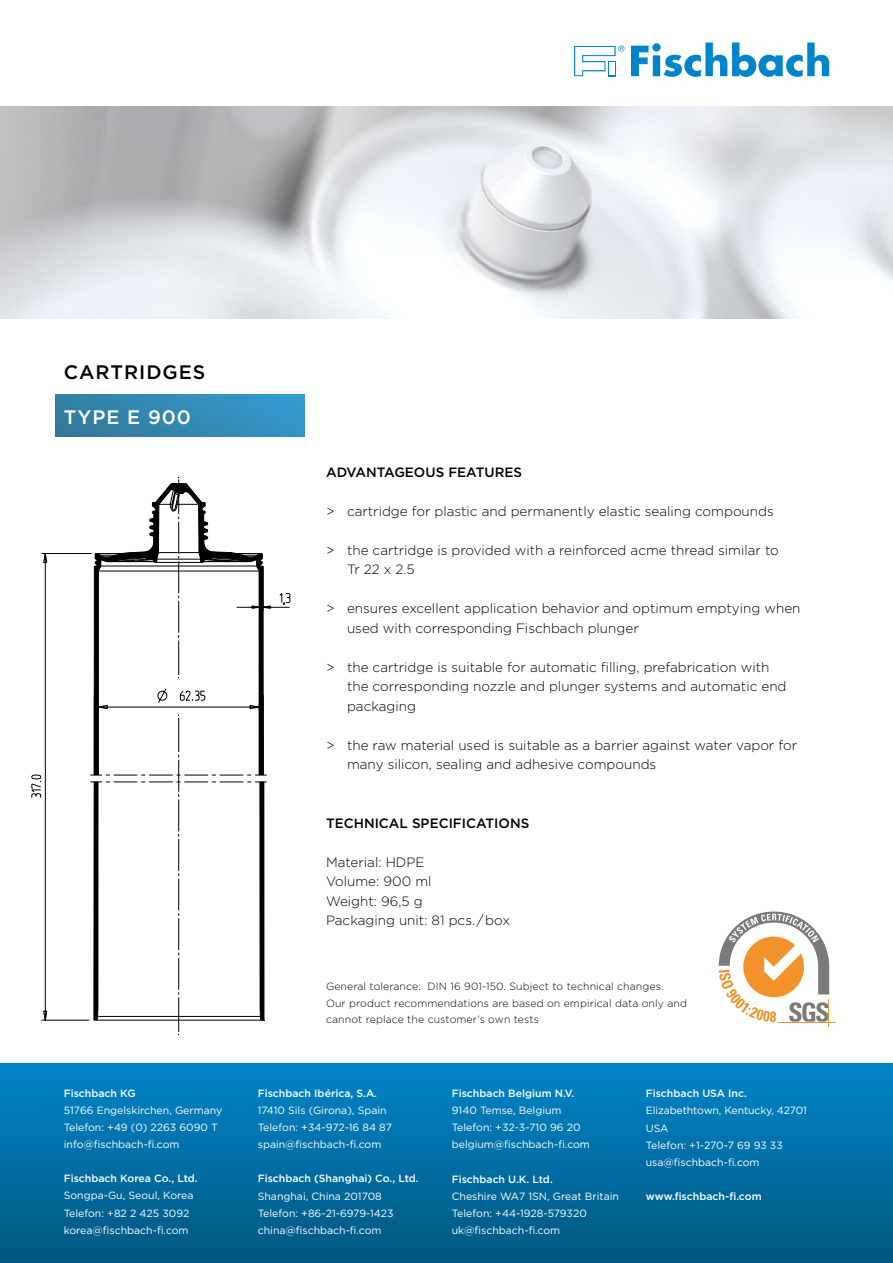
<style>
.page{position:relative;width:893px;height:1263px;background:#fff}
.page>*{position:absolute;margin:0;border:0;box-sizing:border-box;transform-origin:0 0}
.t1{font:500 19.5px "Gotham";letter-spacing:.05em;color:#000}
.t2{font:500 19.5px "Gotham";letter-spacing:.05em;color:#fff}
.t3{font:300 13.5px/19.5px "Gotham";color:#000}
.t4{font:500 13.5px "Gotham";color:#000}
.t5{font:10.5px/17px "Gotham";color:#fff}
.t6{font:500 10.5px "Gotham";color:#fff}
.t7{font:300 10.5px/16.5px "Gotham";letter-spacing:.01em;color:#000}
</style>
<div class="page">
<div style="left:0;top:1063px;width:893px;height:200px;background:linear-gradient(to bottom,#0085ca,#00587f)"></div>
<hr style="left:778px;top:1022px;width:58px;height:1px;background:#f3912b">
<svg style="left:719px;top:911px;width:110px;height:115px"></svg>
<img style="left:0;top:106px;width:893px;height:213px">
<svg style="left:631px;top:43px;width:198px;height:34px"></svg>
<svg style="left:574px;top:46px;width:50px;height:30px"></svg>
<svg style="left:31px;top:553px;width:259px;height:468px"></svg>
<hr style="left:178px;top:997px;width:1px;height:32px;background:#000">
<svg style="left:94px;top:775px;width:170px;height:246px"></svg>
<svg style="left:94px;top:477px;width:170px;height:298px"></svg>
<div style="left:55px;top:394px;width:250px;height:43px;background:linear-gradient(to right,#337b9d,#3398cb)"></div>
<h1 class="t1" style="left:64px;top:361px;width:143px">CARTRIDGES</h1>
<h1 class="t2" style="left:64px;top:406px;width:129px">TYPE E 900</h1>
<p class="t6" style="left:64px;top:1088px;width:73px">Fischbach KG</p>
<p class="t5" style="left:64px;top:1102px;width:160px">51766 Engelskirchen, Germany<br>Telefon: +49 (0) 2263 6090 T info@fischbach-fi.com</p>
<p class="t6" style="left:64px;top:1173px;width:135px">Fischbach Korea Co., Ltd.</p>
<p class="t5" style="left:64px;top:1187px;width:131px">Songpa-Gu, Seoul, Korea<br>Telefon: +82 2 425 3092 korea@fischbach-fi.com</p>
<p class="t4" style="left:326px;top:464px;width:198px">ADVANTAGEOUS FEATURES</p>
<p class="t3" style="left:326px;top:501px;width:449px">&gt; cartridge for plastic and permanently elastic sealing compounds</p>
<p class="t3" style="left:347px;top:540px;width:433px;text-indent:-21px">&gt; the cartridge is provided with a reinforced acme thread similar to<br>Tr 22 x 2.5</p>
<p class="t3" style="left:347px;top:599px;width:455px;text-indent:-21px">&gt; ensures excellent application behavior and optimum emptying when used with corresponding Fischbach plunger</p>
<p class="t3" style="left:347px;top:657px;width:441px;text-indent:-21px">&gt; the cartridge is suitable for automatic filling, prefabrication with the corresponding nozzle and plunger systems and automatic end packaging</p>
<p class="t3" style="left:347px;top:735px;width:452px;text-indent:-21px">&gt; the raw material used is suitable as a barrier against water vapor for many silicon, sealing and adhesive compounds</p>
<p class="t4" style="left:326px;top:815px;width:205px">TECHNICAL SPECIFICATIONS</p>
<p class="t3" style="left:326px;top:852px;width:186px">Material: HDPE<br>Volume: 900 ml<br>Weight: 96,5 g<br>Packaging unit: 81 pcs. /box</p>
<p class="t7" style="left:326px;top:978px;width:363px">General tolerance: DIN 16 901-150. Subject to technical changes.<br>Our product recommendations are based on empirical data only and cannot replace the customer’s own tests</p>
<p class="t6" style="left:258px;top:1088px;width:121px">Fischbach Ibérica, S.A.</p>
<p class="t5" style="left:258px;top:1102px;width:136px">17410 Sils (Girona), Spain<br>Telefon: +34-972-16 84 87 spain@fischbach-fi.com</p>
<p class="t6" style="left:258px;top:1173px;width:162px">Fischbach (Shanghai) Co., Ltd.</p>
<p class="t5" style="left:258px;top:1187px;width:137px">Shanghai, China 201708<br>Telefon: +86-21-6979-1423 china@fischbach-fi.com</p>
<p class="t6" style="left:452px;top:1088px;width:124px">Fischbach Belgium N.V.</p>
<p class="t5" style="left:452px;top:1102px;width:140px">9140 Temse, Belgium<br>Telefon: +32-3-710 96 20 belgium@fischbach-fi.com</p>
<p class="t6" style="left:452px;top:1173px;width:103px">Fischbach U.K. Ltd.</p>
<p class="t5" style="left:452px;top:1187px;width:169px">Cheshire WA7 1SN, Great Britain<br>Telefon: +44-1928-579320 uk@fischbach-fi.com</p>
<p class="t6" style="left:646px;top:1088px;width:103px">Fischbach USA Inc.</p>
<p class="t5" style="left:646px;top:1102px;width:163px">Elizabethtown, Kentucky, 42701<br>USA<br>Telefon: +1-270-7 69 93 33 usa@fischbach-fi.com</p>
<p class="t6" style="left:646px;top:1190px;width:117px">www.fischbach-fi.com</p>
</div>
